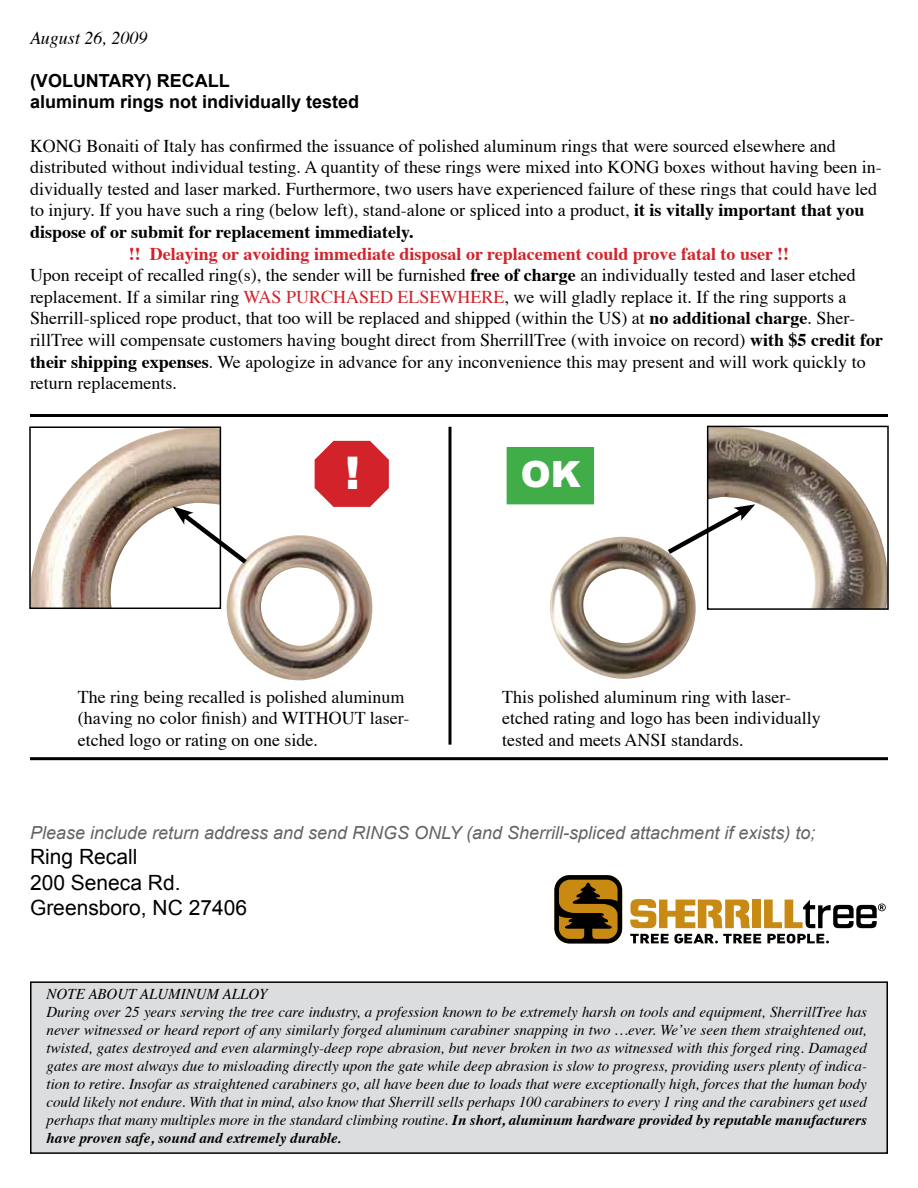
<style>
.page{position:relative;width:918px;height:1188px;background:#fff}
.page>*{position:absolute;margin:0;border:0;box-sizing:border-box;transform-origin:0 0}
.t1{font:900 45px "Arial";color:#fff}
.t2{font:900 36px "Arial";color:#fff}
.t3{font:21px/25.2px "Arial";color:#000}
.t4{font:18px/21.6px "Times";color:#000}
.t5{font:italic 18px "Arial";color:#636466}
.t6{font:700 18px/21.6px "Arial";color:#000}
.t7{font:italic 18px "Times";color:#000}
.t8{font:italic 15px/18px "Times";color:#000}
.s1{font-weight:700}
.s2{font-weight:700;color:#d2232a}
.s3{color:#d2232a}
</style>
<div class="page">
<img style="left:710px;top:429px;width:176px;height:178px">
<div style="left:707px;top:426px;width:182px;height:184px;border:2px solid #000"></div>
<div style="left:507px;top:447px;width:87px;height:57px;background:#41ad49"></div>
<div style="left:31px;top:982px;width:856px;height:171px;background:#dcddde"></div>
<div style="left:30px;top:981px;width:858px;height:173px;border:2px solid #000"></div>
<img style="left:550px;top:537px;width:146px;height:142px">
<hr style="left:30px;top:414px;width:858px;height:3px;background:#000">
<hr style="left:30px;top:757px;width:858px;height:3px;background:#000">
<svg style="left:448px;top:427px;width:4px;height:318px"></svg>
<svg style="left:314px;top:440px;width:75px;height:67px;background:#d9474d"></svg>
<svg style="left:663px;top:504px;width:92px;height:54px"></svg>
<svg style="left:554px;top:875px;width:68px;height:68px;background:#694b12"></svg>
<div style="left:753px;top:900px;width:8px;height:28px;background:#c88a12"></div>
<svg style="left:764px;top:900px;width:122px;height:28px"></svg>
<svg style="left:630px;top:899px;width:120px;height:29px"></svg>
<svg style="left:630px;top:934px;width:131px;height:9px"></svg>
<svg style="left:767px;top:934px;width:62px;height:9px"></svg>
<img style="left:227px;top:535px;width:145px;height:145px">
<img style="left:32px;top:429px;width:186px;height:177px">
<div style="left:29px;top:426px;width:192px;height:183px;border:2px solid #000"></div>
<svg style="left:172px;top:506px;width:80px;height:62px"></svg>
<p class="t7" style="left:30px;top:21px;width:119px">August 26, 2009</p>
<p class="t6" style="left:30px;top:70px;width:331px">(VOLUNTARY) RECALL<br>aluminum rings not individually tested</p>
<p class="t4" style="left:30px;top:133px;width:853px">KONG Bonaiti of Italy has confirmed the issuance of polished aluminum rings that were sourced elsewhere and distributed without individual testing. A quantity of these rings were mixed into KONG boxes without having been in&shy;dividually tested and laser marked. Furthermore, two users have experienced failure of these rings that could have led to injury. If you have such a ring (below left), stand-alone or spliced into a product, <span class="s1">it is vitally important that you dispose of or submit for replacement immediately.</span></p>
<p class="t4" style="left:30px;top:241px;width:855px;text-indent:99px"><span class="s2">!! Delaying or avoiding immediate disposal or replacement could prove fatal to user !!<br></span>Upon receipt of recalled ring(s), the sender will be furnished <span class="s1">free of charge</span> an individually tested and laser etched replacement. If a similar ring <span class="s3">WAS PURCHASED ELSEWHERE</span>, we will gladly replace it. If the ring supports a Sherrill-spliced rope product, that too will be replaced and shipped (within the US) at <span class="s1">no additional charge</span>. Sher&shy;rillTree will compensate customers having bought direct from SherrillTree (with invoice on record) <span class="s1">with $5 credit for their shipping expenses</span>. We apologize in advance for any inconvenience this may present and will work quickly to return replacements.</p>
<h1 class="t1" style="left:345px;top:448px;width:16px">!</h1>
<h2 class="t2" style="left:521px;top:455px;width:61px">OK</h2>
<p class="t4" style="left:78px;top:685px;width:333px">The ring being recalled is polished aluminum (having no color finish) and WITHOUT laser&shy;etched logo or rating on one side.</p>
<p class="t4" style="left:502px;top:685px;width:320px">This polished aluminum ring with laser&shy;etched rating and logo has been individually tested and meets ANSI standards.</p>
<p class="t5" style="left:30px;top:823px;width:787px">Please include return address and send RINGS ONLY (and Sherrill-spliced attachment if exists) to;</p>
<p class="t3" style="left:30px;top:844px;width:219px">Ring Recall<br>200 Seneca Rd.<br>Greensboro, NC 27406</p>
<p class="t8" style="left:46px;top:984px;width:822px">NOTE ABOUT ALUMINUM ALLOY<br>During over 25 years serving the tree care industry, a profession known to be extremely harsh on tools and equipment, SherrillTree has never witnessed or heard report of any similarly forged aluminum carabiner snapping in two …ever. We’ve seen them straightened out, twisted, gates destroyed and even alarmingly-deep rope abrasion, but never broken in two as witnessed with this forged ring. Damaged gates are most always due to misloading directly upon the gate while deep abrasion is slow to progress, providing users plenty of indica&shy;tion to retire. Insofar as straightened carabiners go, all have been due to loads that were exceptionally high, forces that the human body could likely not endure. With that in mind, also know that Sherrill sells perhaps 100 carabiners to every 1 ring and the carabiners get used perhaps that many multiples more in the standard climbing routine. <span class="s1">In short, aluminum hardware provided by reputable manufacturers have proven safe, sound and extremely durable.</span></p>
</div>
